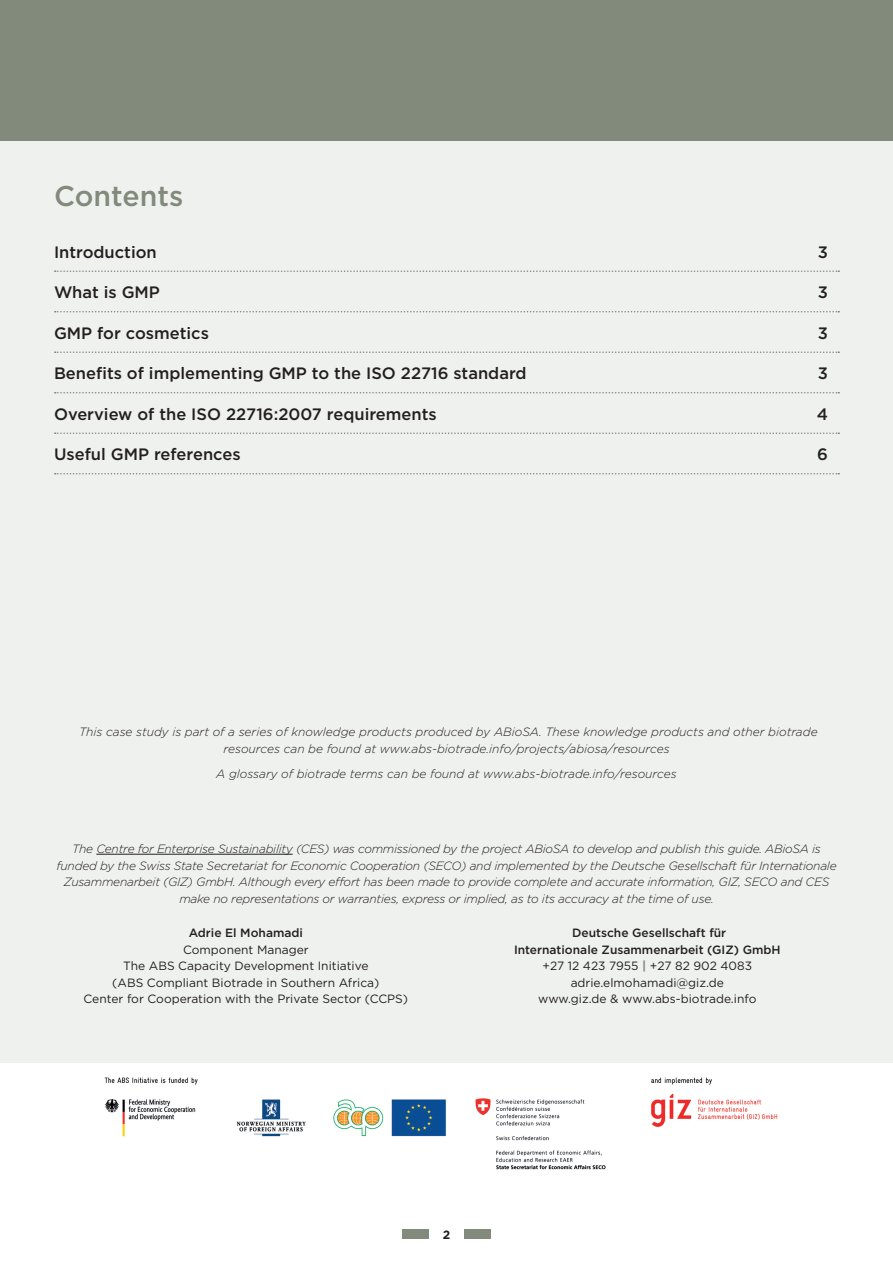
<style>
.page{position:relative;width:893px;height:1263px;background:#fff}
.page>*{position:absolute;margin:0;border:0;box-sizing:border-box;transform-origin:0 0}
.heading{font:500 28.5px "Gotham";color:#818a7b}
.bullets{font:500 16.5px "Gotham";color:#231f20}
.body{font:italic 300 12px/16.5px "Gotham";letter-spacing:-.02em;color:#231f20;text-align:center}
.body-2{font:italic 300 12px/16.5px "Gotham";color:#231f20;text-align:center}
.body_copy{font:12px/16.5px "Gotham";color:#231f20;text-align:center}
.body_copy-2{font:500 12px/16.5px "Gotham";color:#231f20;text-align:center}
.t1{font:700 12px "Gotham";color:#231f20}
.s1{font-weight:700;color:#818a7b}
</style>
<div class="page">
<div style="left:0;top:0;width:893px;height:140px;background:#818a7b"></div>
<div style="left:402px;top:1229px;width:26px;height:9px;background:#818a7b"></div>
<div style="left:465px;top:1229px;width:26px;height:9px;background:#818a7b"></div>
<div style="left:0;top:141px;width:893px;height:925px;background:#eff1ef"></div>
<hr style="left:96px;top:854px;width:197px;height:1px;background:#231f20">
<img style="left:0;top:1064px;width:893px;height:106px">
<svg style="left:55px;top:270px;width:784px;height:2px"></svg>
<svg style="left:55px;top:311px;width:784px;height:1px"></svg>
<svg style="left:55px;top:351px;width:784px;height:2px"></svg>
<svg style="left:55px;top:392px;width:784px;height:1px"></svg>
<svg style="left:55px;top:432px;width:784px;height:2px"></svg>
<svg style="left:55px;top:473px;width:784px;height:1px"></svg>
<p class="heading" style="left:54px;top:177px;width:131px">Contents</p>
<p class="bullets" style="left:54px;top:241px;width:104px">Introduction</p>
<p class="bullets" style="left:818px;top:241px;width:12px">3</p>
<p class="bullets" style="left:54px;top:282px;width:107px">What is GMP</p>
<p class="bullets" style="left:818px;top:282px;width:12px">3</p>
<p class="bullets" style="left:54px;top:322px;width:156px">GMP for cosmetics</p>
<p class="bullets" style="left:818px;top:322px;width:12px">3</p>
<p class="bullets" style="left:54px;top:363px;width:474px">Benefits of implementing GMP to the ISO 22716 standard</p>
<p class="bullets" style="left:818px;top:363px;width:12px">3</p>
<p class="bullets" style="left:54px;top:403px;width:384px">Overview of the ISO 22716:2007 requirements</p>
<p class="bullets" style="left:817px;top:403px;width:13px">4</p>
<p class="bullets" style="left:54px;top:444px;width:188px">Useful GMP references</p>
<p class="bullets" style="left:817px;top:444px;width:12px">6</p>
<p class="body-2" style="left:79px;top:724px;width:740px">This case study is part of a series of knowledge products produced by ABioSA. These knowledge products and other biotrade resources can be found at www.abs-biotrade.info/projects/abiosa/resources</p>
<p class="body-2" style="left:216px;top:765px;width:462px">A glossary of biotrade terms can be found at www.abs-biotrade.info/resources</p>
<p class="body" style="left:56px;top:840px;width:782px">The Centre for Enterprise Sustainability (CES) was commissioned by the project ABioSA to develop and publish this guide. ABioSA is funded by the Swiss State Secretariat for Economic Cooperation (SECO) and implemented by the Deutsche Gesellschaft für Internationale Zusammenarbeit (GIZ) GmbH. Although every effort has been made to provide complete and accurate information, GIZ, SECO and CES make no representations or warranties, express or implied, as to its accuracy at the time of use.</p>
<p class="body_copy-2" style="left:189px;top:924px;width:116px">Adrie El Mohamadi</p>
<p class="body_copy" style="left:183px;top:941px;width:127px">Component Manager</p>
<p class="body_copy" style="left:112px;top:957px;width:269px">The ABS Capacity Development Initiative (ABS Compliant Biotrade in Southern Africa)</p>
<p class="body_copy" style="left:84px;top:990px;width:326px">Center for Cooperation with the Private Sector (CCPS)</p>
<p class="body_copy-2" style="left:514px;top:924px;width:268px">Deutsche Gesellschaft für<br>Internationale Zusammenarbeit (GIZ) GmbH</p>
<p class="body_copy" style="left:543px;top:957px;width:211px">+27 12 423 7955 <span class="s1">|</span> +27 82 902 4083</p>
<p class="body_copy" style="left:571px;top:974px;width:155px">adrie.elmohamadi@giz.de</p>
<p class="body_copy" style="left:538px;top:990px;width:220px">www.giz.de &amp; www.abs-biotrade.info</p>
<p class="t1" style="left:443px;top:1226px;width:9px">2</p>
</div>
